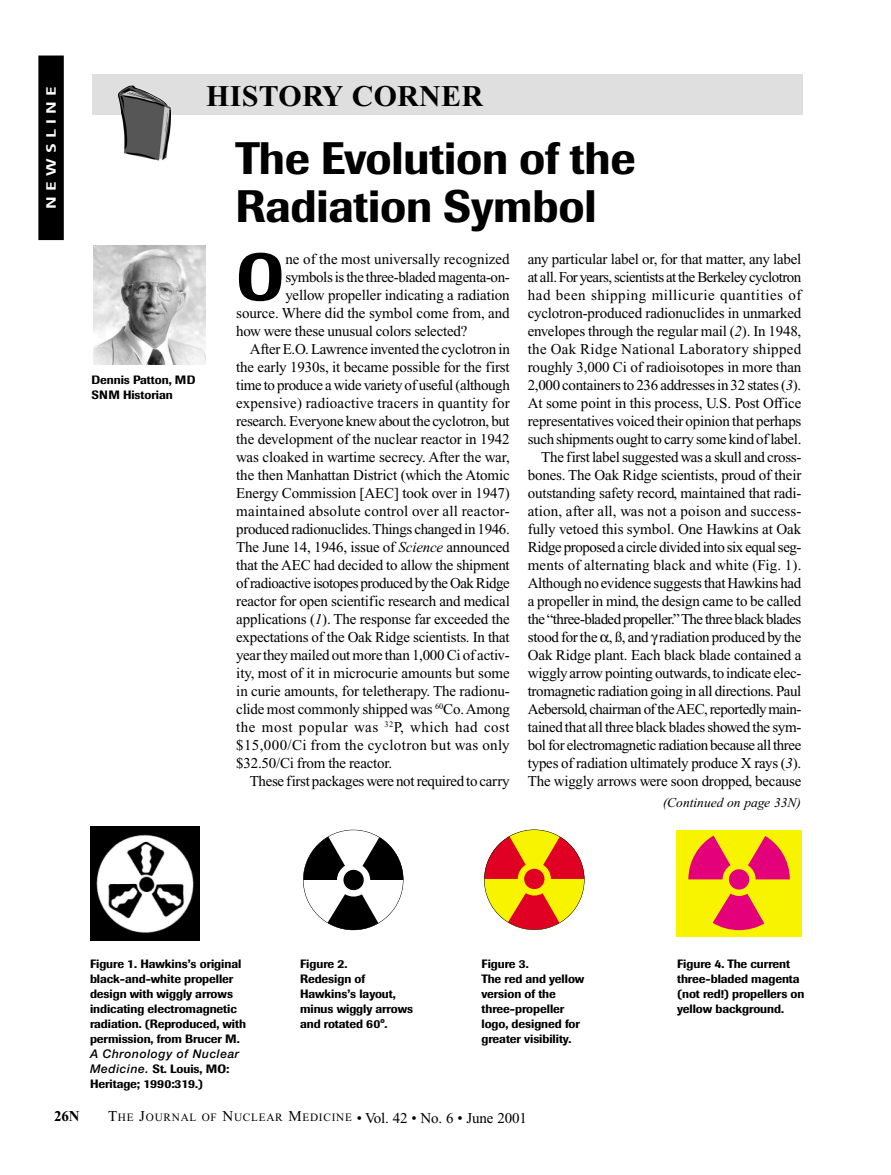
<style>
.page{position:relative;width:891px;height:1175px;background:#fff}
.page>*{position:absolute;margin:0;border:0;box-sizing:border-box;transform-origin:0 0}
.t1{font:500 65.7px "Imago";color:#000}
.t2{font:500 45px/48px "Imago";letter-spacing:-.005em;color:#000}
.t3{font:700 30px "Times";letter-spacing:.01em;color:#000}
.t4{font:15px/18px "Times";letter-spacing:-.015em;color:#000;text-align:right}
.t5{font:15px "Times";letter-spacing:-.035em;color:#000}
.t6{font:15px "Times";letter-spacing:.01em;color:#000}
.t7{font:15px "Times";letter-spacing:.015em;color:#000}
.t8{font:15px "Times";letter-spacing:.025em;color:#000}
.t9{font:15px "Times";letter-spacing:.035em;color:#000}
.t10{font:15px "Times";letter-spacing:.005em;color:#000}
.t11{font:700 15px "Times";color:#000}
.t12{font:italic 13.5px "Times";color:#000}
.t13{font:700 13.5px "Frutiger";letter-spacing:.3em;color:#fff;scale:1.3 1}
.t14{font:500 12px/15px "Imago";letter-spacing:-.005em;color:#000}
.t15{font:italic 500 12px "Helvetica Neue";letter-spacing:.05em;color:#000}
.s1{font-style:italic}
.s2{font-family:"Helvetica Neue";font-style:italic}
.s3{font-size:11.25px}
</style>
<div class="page">
<div style="left:40px;top:57px;width:22px;height:181px;background:#000"></div>
<div style="left:38px;top:55px;width:26px;height:185px;border:3px solid #000"></div>
<div style="left:92px;top:74px;width:711px;height:41px;background:#dfdfdf"></div>
<img style="left:118px;top:85px;width:53px;height:76px">
<img style="left:90px;top:826px;width:109px;height:114px">
<div style="left:343px;top:869px;width:21px;height:21px;background:#000;border-radius:50%"></div>
<svg style="left:327px;top:894px;width:52px;height:36px"></svg>
<svg style="left:303px;top:836px;width:42px;height:44px"></svg>
<svg style="left:362px;top:836px;width:41px;height:44px"></svg>
<div style="left:484px;top:829px;width:100px;height:100px;background:#f8f400;border-radius:50%"></div>
<div style="left:524px;top:868px;width:20px;height:21px;background:#df0023;border-radius:50%"></div>
<svg style="left:508px;top:893px;width:52px;height:36px"></svg>
<svg style="left:484px;top:835px;width:42px;height:44px"></svg>
<svg style="left:543px;top:835px;width:40px;height:44px"></svg>
<div style="left:676px;top:829px;width:125px;height:107px;background:#f8f400"></div>
<div style="left:729px;top:869px;width:20px;height:20px;background:#e3007a;border-radius:50%"></div>
<svg style="left:713px;top:893px;width:51px;height:37px"></svg>
<svg style="left:688px;top:835px;width:42px;height:44px"></svg>
<svg style="left:748px;top:836px;width:42px;height:43px"></svg>
<img style="left:93px;top:245px;width:113px;height:119px">
<p class="t13" style="left:46px;top:209px;width:96px;rotate:-90deg">NEWSLINE</p>
<p class="t14" style="left:92px;top:373px;width:105px">Dennis Patton, MD<br>SNM Historian</p>
<h3 class="t3" style="left:206px;top:85px;width:279px">HISTORY CORNER</h3>
<h2 class="t2" style="left:236px;top:139px;width:402px">The Evolution of the<br>Radiation Symbol</h2>
<h1 class="t1" style="left:236px;top:254px;width:49px">O</h1>
<p class="t10" style="left:285px;top:254px;width:226px">ne of the most universally recognized</p>
<p class="t4" style="left:285px;top:269px;width:226px">symbols is the three-bladed magenta-on-</p>
<p class="t4" style="left:285px;top:287px;width:226px">yellow propeller indicating a radiation</p>
<p class="t4" style="left:236px;top:305px;width:275px">source. Where did the symbol come from, and</p>
<p class="t4" style="left:236px;top:323px;width:233px">how were these unusual colors selected?</p>
<p class="t4" style="left:250px;top:341px;width:262px">After E.O. Lawrence invented the cyclotron in</p>
<p class="t4" style="left:236px;top:359px;width:275px">the early 1930s, it became possible for the first</p>
<p class="t4" style="left:236px;top:377px;width:275px">time to produce a wide variety of useful (although</p>
<p class="t6" style="left:236px;top:398px;width:275px">expensive) radioactive tracers in quantity for</p>
<p class="t4" style="left:236px;top:413px;width:275px">research. Everyone knew about the cyclotron, but</p>
<p class="t4" style="left:236px;top:431px;width:275px">the development of the nuclear reactor in 1942</p>
<p class="t4" style="left:236px;top:449px;width:275px">was cloaked in wartime secrecy. After the war,</p>
<p class="t4" style="left:236px;top:467px;width:275px">the then Manhattan District (which the Atomic</p>
<p class="t4" style="left:236px;top:485px;width:275px">Energy Commission [AEC] took over in 1947)</p>
<p class="t7" style="left:236px;top:506px;width:275px">maintained absolute control over all reactor-</p>
<p class="t4" style="left:236px;top:521px;width:275px">produced radionuclides. Things changed in 1946.</p>
<p class="t4" style="left:236px;top:539px;width:275px">The June 14, 1946, issue of <span class="s1">Science</span> announced</p>
<p class="t4" style="left:236px;top:557px;width:275px">that the AEC had decided to allow the shipment</p>
<p class="t5" style="left:236px;top:578px;width:275px">of radioactive isotopes produced by the Oak Ridge</p>
<p class="t4" style="left:236px;top:593px;width:275px">reactor for open scientific research and medical</p>
<p class="t4" style="left:236px;top:611px;width:275px">applications (<span class="s1">1</span>). The response far exceeded the</p>
<p class="t4" style="left:236px;top:629px;width:275px">expectations of the Oak Ridge scientists. In that</p>
<p class="t4" style="left:236px;top:647px;width:275px">year they mailed out more than 1,000 Ci of activ-</p>
<p class="t4" style="left:236px;top:665px;width:275px">ity, most of it in microcurie amounts but some</p>
<p class="t4" style="left:236px;top:683px;width:275px">in curie amounts, for teletherapy. The radionu-</p>
<p class="t4" style="left:236px;top:701px;width:275px">clide most commonly shipped was <sup>60</sup>Co. Among</p>
<p class="t9" style="left:236px;top:722px;width:275px">the most popular was <sup>32</sup>P, which had cost</p>
<p class="t8" style="left:236px;top:740px;width:275px">$15,000/Ci from the cyclotron but was only</p>
<p class="t4" style="left:236px;top:755px;width:157px">$32.50/Ci from the reactor.</p>
<p class="t4" style="left:250px;top:773px;width:262px">These first packages were not required to carry</p>
<p class="t4" style="left:528px;top:251px;width:275px">any particular label or, for that matter, any label at all. For years, scientists at the Berkeley cyclotron had been shipping millicurie quantities of cyclotron-produced radionuclides in unmarked envelopes through the regular mail (<span class="s1">2</span>). In 1948, the Oak Ridge National Laboratory shipped roughly 3,000 Ci of radioisotopes in more than 2,000 containers to 236 addresses in 32 states (<span class="s1">3</span>).<br>At some point in this process, U.S. Post Office representatives voiced their opinion that perhaps such shipments ought to carry some kind of label.<br>The first label suggested was a skull and cross&shy;bones. The Oak Ridge scientists, proud of their outstanding safety record, maintained that radi&shy;ation, after all, was not a poison and success&shy;fully vetoed this symbol. One Hawkins at Oak Ridge proposed a circle divided into six equal seg&shy;ments of alternating black and white (Fig. 1).<br>Although no evidence suggests that Hawkins had a propeller in mind, the design came to be called the “three-bladed propeller.” The three black blades stood for the , ß, and radiation produced by the Oak Ridge plant. Each black blade contained a wiggly arrow pointing outwards, to indicate elec&shy;tromagnetic radiation going in all directions. Paul Aebersold, chairman of the AEC, reportedly main&shy;tained that all three black blades showed the sym&shy;bol for electromagnetic radiation because all three types of radiation ultimately produce X rays (<span class="s1">3</span>).<br>The wiggly arrows were soon dropped, because</p>
<p class="t12" style="left:663px;top:797px;width:140px">(Continued on page 33N)</p>
<p class="t14" style="left:90px;top:957px;width:158px">Figure 1. Hawkins’s original black-and-white propeller design with wiggly arrows indicating electromagnetic radiation. (Reproduced, with permission, from Brucer M.</p>
<p class="t15" style="left:90px;top:1049px;width:151px">A Chronology of Nuclear</p>
<p class="t14" style="left:90px;top:1062px;width:141px"><span class="s2">Medicine.</span> St. Louis, MO:<br>Heritage; 1990:319.)</p>
<p class="t14" style="left:300px;top:957px;width:115px">Figure 2.<br>Redesign of<br>Hawkins’s layout, minus wiggly arrows and rotated 60°.</p>
<p class="t14" style="left:482px;top:957px;width:104px">Figure 3.<br>The red and yellow version of the three-propeller logo, designed for greater visibility.</p>
<p class="t14" style="left:677px;top:957px;width:129px">Figure 4. The current three-bladed magenta (not red!) propellers on yellow background.</p>
<p class="t11" style="left:54px;top:1111px;width:27px">26N</p>
<p class="t4" style="left:108px;top:1108px;width:420px">T<span class="s3">HE</span> J<span class="s3">OURNAL OF</span> N<span class="s3">UCLEAR</span> M<span class="s3">EDICINE</span> • Vol. 42 • No. 6 • June 2001</p>
</div>
